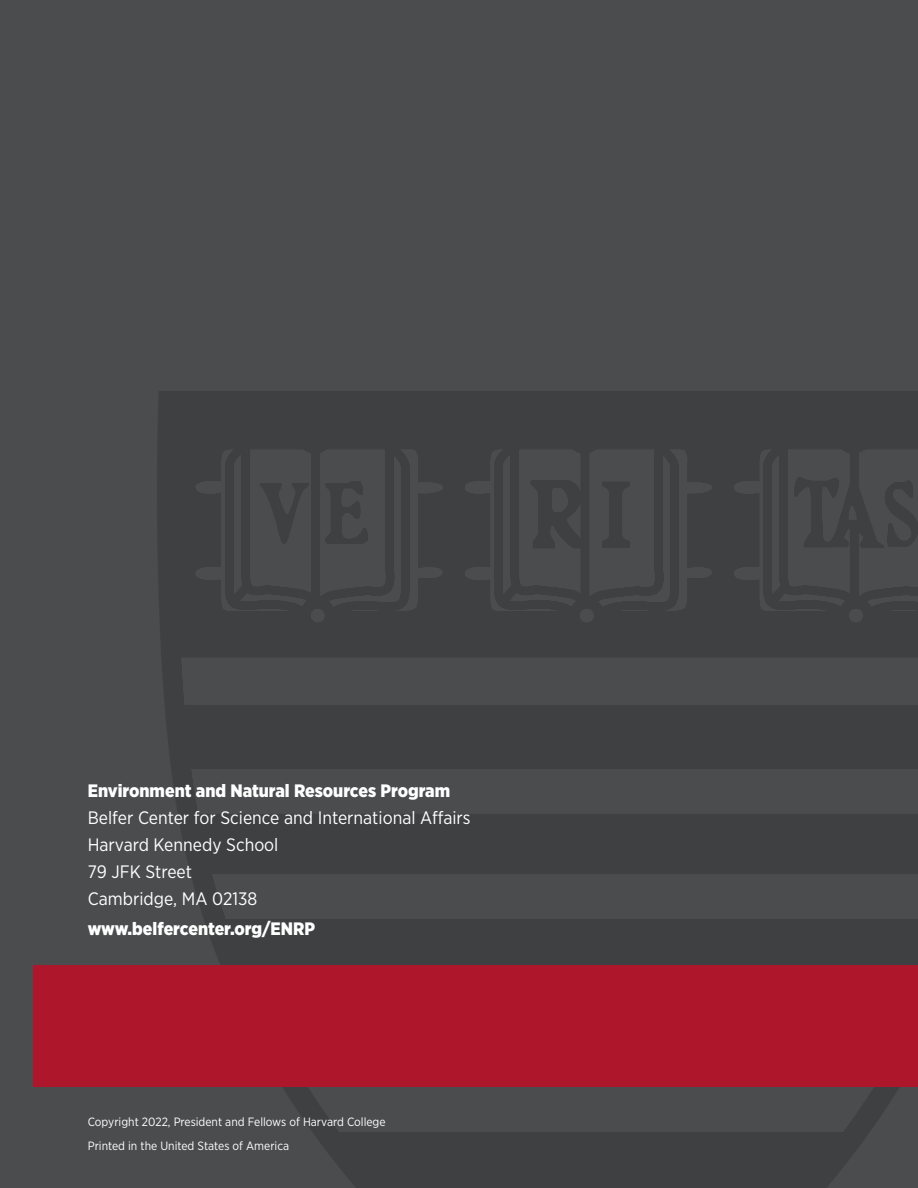
<style>
.page{position:relative;width:918px;height:1188px;background:#4b4c4d}
.page>*{position:absolute;margin:0;border:0;box-sizing:border-box;transform-origin:0 0}
.Project_Center_text{font:18px/27px "Gotham Narrow";color:#fff}
.t1{font:900 18px "Gotham Narrow";color:#fff}
.Smaller_misc_text{font:12px/24px "Gotham Narrow";color:#fff}
.s1{font-weight:900}
</style>
<div class="page">
<div style="left:34px;top:965px;width:884px;height:122px;background:#ae172b"></div>
<p class="Project_Center_text" style="left:88px;top:777px;width:384px"><span class="s1">Environment and Natural Resources Program<br></span>Belfer Center for Science and International Affairs<br>Harvard Kennedy School<br>79 JFK Street<br>Cambridge, MA 02138</p>
<p class="t1" style="left:88px;top:917px;width:229px">www.belfercenter.org/ENRP</p>
<p class="Smaller_misc_text" style="left:88px;top:1110px;width:299px">Copyright 2022, President and Fellows of Harvard College<br>Printed in the United States of America</p>
</div>
